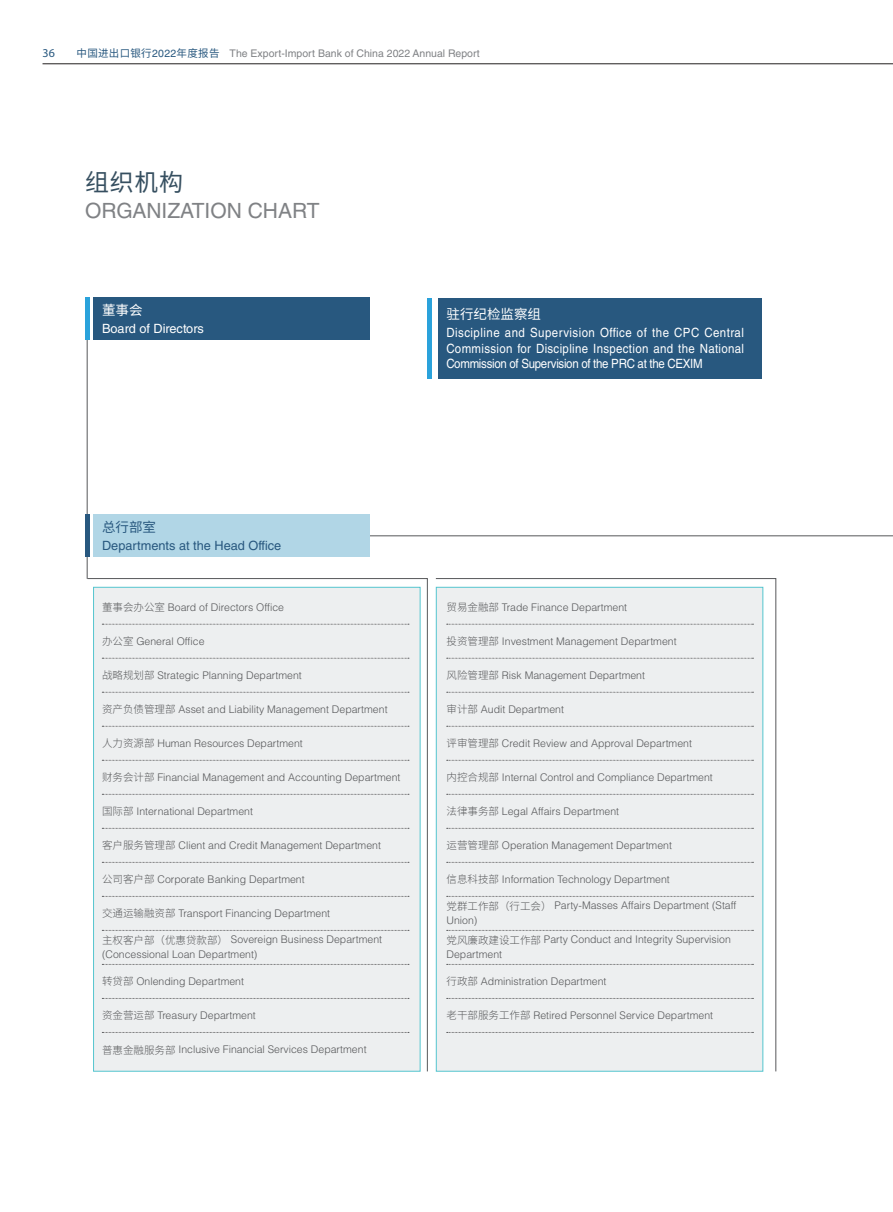
<style>
.page{position:relative;width:893px;height:1212px;background:#fff}
.page>*{position:absolute;margin:0;border:0;box-sizing:border-box;transform-origin:0 0}
.t1{font:24px "Source Han Sans CN";color:#364f60}
.t2{font:21px "Helvetica LT Std";color:#808285}
.t3{font:13.5px "Source Han Sans CN";color:#fff}
.t4{font:13.5px "Source Han Sans CN";color:#28587f}
.t5{font:12.75px/15.3px "Helvetica LT Std";letter-spacing:-.025em;color:#fff;text-align:justify;scale:.9 1}
.t6{font:12.75px "Helvetica LT Std";color:#28587f}
.t7{font:12.75px "Helvetica LT Std";color:#fff}
.t8{font:12px "Myriad Pro";color:#28587f}
.t9{font:300 10.5px/15px "Helvetica LT Std";color:#57585a}
.t10{font:10.5px "Helvetica LT Std";color:#808285}
.s1{font-family:"Source Han Sans CN";color:#28587f}
.s2{color:#28587f}
.s3{font-family:"Source Han Sans CN"}
</style>
<div class="page">
<hr style="left:43px;top:64px;width:850px;height:1px;background:#231f20">
<hr style="left:154px;top:535px;width:739px;height:1px;background:#57585a">
<hr style="left:87px;top:319px;width:1px;height:260px;background:#57585a">
<div style="left:94px;top:298px;width:276px;height:42px;background:#28587f"></div>
<hr style="left:85px;top:298px;width:4px;height:42px;background:#2aa2db">
<div style="left:427px;top:298px;width:5px;height:80px;background:#2aa2db"></div>
<div style="left:438px;top:298px;width:323px;height:80px;background:#28587f"></div>
<hr style="left:85px;top:514px;width:4px;height:43px;background:#28587f">
<div style="left:94px;top:514px;width:276px;height:43px;background:#b1d6e6"></div>
<svg style="left:87px;top:578px;width:341px;height:494px;background:#e9eced"></svg>
<svg style="left:435px;top:578px;width:341px;height:494px;background:#eaedee"></svg>
<p class="t8" style="left:43px;top:46px;width:14px">36</p>
<p class="t10" style="left:77px;top:47px;width:405px"><span class="s1">中国进出口银行</span><span class="s2">2022</span><span class="s1">年度报告</span> The Export-Import Bank of China 2022 Annual Report</p>
<h1 class="t1" style="left:85px;top:169px;width:100px">组织机构</h1>
<h2 class="t2" style="left:85px;top:198px;width:236px">ORGANIZATION CHART</h2>
<p class="t3" style="left:102px;top:303px;width:42px">董事会</p>
<p class="t7" style="left:102px;top:321px;width:103px">Board of Directors</p>
<p class="t3" style="left:446px;top:306px;width:96px">驻行纪检监察组</p>
<p class="t5" style="left:446px;top:325px;width:332px">Discipline and Supervision Office of the CPC Central Commission for Discipline Inspection and the National Commission of Supervision of the PRC at the CEXIM</p>
<p class="t4" style="left:102px;top:520px;width:55px">总行部室</p>
<p class="t6" style="left:102px;top:538px;width:181px">Departments at the Head Office</p>
<p class="t9" style="left:102px;top:599px;width:184px"><span class="s3">董事会办公室</span> Board of Directors Office</p>
<p class="t9" style="left:102px;top:633px;width:104px"><span class="s3">办公室</span> General Office</p>
<p class="t9" style="left:102px;top:667px;width:201px"><span class="s3">战略规划部</span> Strategic Planning Department</p>
<p class="t9" style="left:102px;top:701px;width:287px"><span class="s3">资产负债管理部</span> Asset and Liability Management Department</p>
<p class="t9" style="left:102px;top:735px;width:202px"><span class="s3">人力资源部</span> Human Resources Department</p>
<p class="t9" style="left:102px;top:769px;width:300px"><span class="s3">财务会计部</span> Financial Management and Accounting Department</p>
<p class="t9" style="left:102px;top:803px;width:152px"><span class="s3">国际部</span> International Department</p>
<p class="t9" style="left:102px;top:837px;width:280px"><span class="s3">客户服务管理部</span> Client and Credit Management Department</p>
<p class="t9" style="left:102px;top:871px;width:204px"><span class="s3">公司客户部</span> Corporate Banking Department</p>
<p class="t9" style="left:102px;top:905px;width:230px"><span class="s3">交通运输融资部</span> Transport Financing Department</p>
<p class="t9" style="left:102px;top:932px;width:282px"><span class="s3">主权客户部（优惠贷款部）</span> Sovereign Business Department (Concessional Loan Department)</p>
<p class="t9" style="left:102px;top:973px;width:143px"><span class="s3">转贷部</span> Onlending Department</p>
<p class="t9" style="left:102px;top:1007px;width:155px"><span class="s3">资金营运部</span> Treasury Department</p>
<p class="t9" style="left:102px;top:1042px;width:266px"><span class="s3">普惠金融服务部</span> Inclusive Financial Services Department</p>
<p class="t9" style="left:446px;top:599px;width:182px"><span class="s3">贸易金融部</span> Trade Finance Department</p>
<p class="t9" style="left:446px;top:633px;width:232px"><span class="s3">投资管理部</span> Investment Management Department</p>
<p class="t9" style="left:446px;top:667px;width:200px"><span class="s3">风险管理部</span> Risk Management Department</p>
<p class="t9" style="left:446px;top:701px;width:119px"><span class="s3">审计部</span> Audit Department</p>
<p class="t9" style="left:446px;top:735px;width:247px"><span class="s3">评审管理部</span> Credit Review and Approval Department</p>
<p class="t9" style="left:446px;top:769px;width:268px"><span class="s3">内控合规部</span> Internal Control and Compliance Department</p>
<p class="t9" style="left:446px;top:803px;width:174px"><span class="s3">法律事务部</span> Legal Affairs Department</p>
<p class="t9" style="left:446px;top:837px;width:227px"><span class="s3">运营管理部</span> Operation Management Department</p>
<p class="t9" style="left:446px;top:871px;width:225px"><span class="s3">信息科技部</span> Information Technology Department</p>
<p class="t9" style="left:446px;top:898px;width:291px"><span class="s3">党群工作部（行工会）</span> Party-Masses Affairs Department (Staff<br>Union)</p>
<p class="t9" style="left:446px;top:932px;width:286px"><span class="s3">党风廉政建设工作部</span> Party Conduct and Integrity Supervision<br>Department</p>
<p class="t9" style="left:446px;top:973px;width:162px"><span class="s3">行政部</span> Administration Department</p>
<p class="t9" style="left:446px;top:1007px;width:268px"><span class="s3">老干部服务工作部</span> Retired Personnel Service Department</p>
</div>
